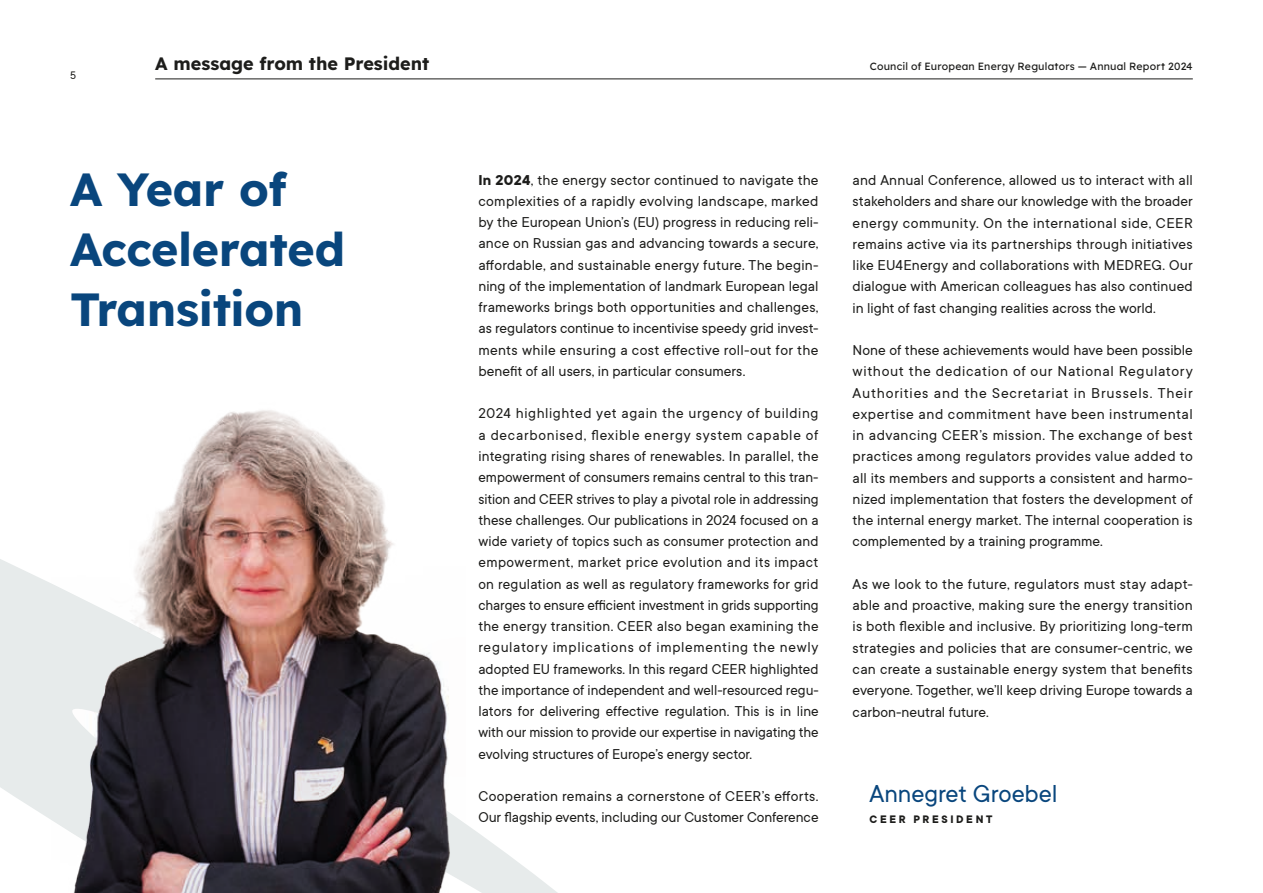
<style>
.page{position:relative;width:1263px;height:893px;background:#fff}
.page>*{position:absolute;margin:0;border:0;box-sizing:border-box;transform-origin:0 0}
.t1{font:700 46.5px/60px "Lexend Deca";letter-spacing:-.01em;color:#09467d}
.t2{font:27px "TT Commons";letter-spacing:-.005em;color:#09467d}
.t3{font:700 18px "Lexend Deca";color:#1d1d1b}
.t4{font:15.75px/21.3px "TT Commons";color:#1d1d1b;text-align:justify}
.t5{font:700 12px "TT Commons";letter-spacing:.22em;color:#1d1d1b}
.t6{font:12px "TT Commons";color:#1d1d1b}
.t7{font:10.5px "Lexend Deca";letter-spacing:.02em;color:#1d1d1b}
.s1{font-weight:700}
</style>
<div class="page">
<hr style="left:155px;top:79px;width:1038px;height:1px;background:#1d1d1b">
<svg style="left:0;top:559px;width:558px;height:334px"></svg>
<img style="left:51px;top:410px;width:414px;height:483px">
<p class="t6" style="left:70px;top:67px;width:7px">5</p>
<p class="t3" style="left:155px;top:49px;width:276px">A message from the President</p>
<h1 class="t1" style="left:70px;top:156px;width:276px">A Year of<br>Accelerated<br>Transition</h1>
<p class="t7" style="left:870px;top:59px;width:324px">Council of European Energy Regulators — Annual Report 2024</p>
<p class="t4" style="left:478px;top:169px;width:342px"><span class="s1">In 2024</span>, the energy sector continued to navigate the complexities of a rapidly evolving landscape, marked by the European Union’s (EU) progress in reducing reli&shy;ance on Russian gas and advancing towards a secure, affordable, and sustainable energy future. The begin&shy;ning of the implementation of landmark European legal frameworks brings both opportunities and challenges, as regulators continue to incentivise speedy grid invest&shy;ments while ensuring a cost effective roll-out for the benefit of all users, in particular consumers.</p>
<p class="t4" style="left:478px;top:402px;width:342px">2024 highlighted yet again the urgency of building a decarbonised, flexible energy system capable of integrating rising shares of renewables. In parallel, the empowerment of consumers remains central to this tran&shy;sition and CEER strives to play a pivotal role in addressing these challenges. Our publications in 2024 focused on a wide variety of topics such as consumer protection and empowerment, market price evolution and its impact on regulation as well as regulatory frameworks for grid charges to ensure efficient investment in grids supporting the energy transition. CEER also began examining the regulatory implications of implementing the newly adopted EU frameworks. In this regard CEER highlighted the importance of independent and well-resourced regu&shy;lators for delivering effective regulation. This is in line with our mission to provide our expertise in navigating the evolving structures of Europe’s energy sector.</p>
<p class="t4" style="left:478px;top:785px;width:342px">Cooperation remains a cornerstone of CEER’s efforts.<br>Our flagship events, including our Customer Conference</p>
<p class="t4" style="left:853px;top:169px;width:342px">and Annual Conference, allowed us to interact with all stakeholders and share our knowledge with the broader energy community. On the international side, CEER remains active via its partnerships through initiatives like EU4Energy and collaborations with MEDREG. Our dialogue with American colleagues has also continued in light of fast changing realities across the world.</p>
<p class="t4" style="left:853px;top:339px;width:342px">None of these achievements would have been possible without the dedication of our National Regulatory Authorities and the Secretariat in Brussels. Their expertise and commitment have been instrumental in advancing CEER’s mission. The exchange of best practices among regulators provides value added to all its members and supports a consistent and harmo&shy;nized implementation that fosters the development of the internal energy market. The internal cooperation is complemented by a training programme.</p>
<p class="t4" style="left:853px;top:573px;width:342px">As we look to the future, regulators must stay adapt&shy;able and proactive, making sure the energy transition is both flexible and inclusive. By prioritizing long-term strategies and policies that are consumer-centric, we can create a sustainable energy system that benefits everyone. Together, we’ll keep driving Europe towards a carbon-neutral future.</p>
<h2 class="t2" style="left:870px;top:776px;width:189px">Annegret Groebel</h2>
<p class="t5" style="left:870px;top:811px;width:124px">CEER PRESIDENT</p>
</div>
